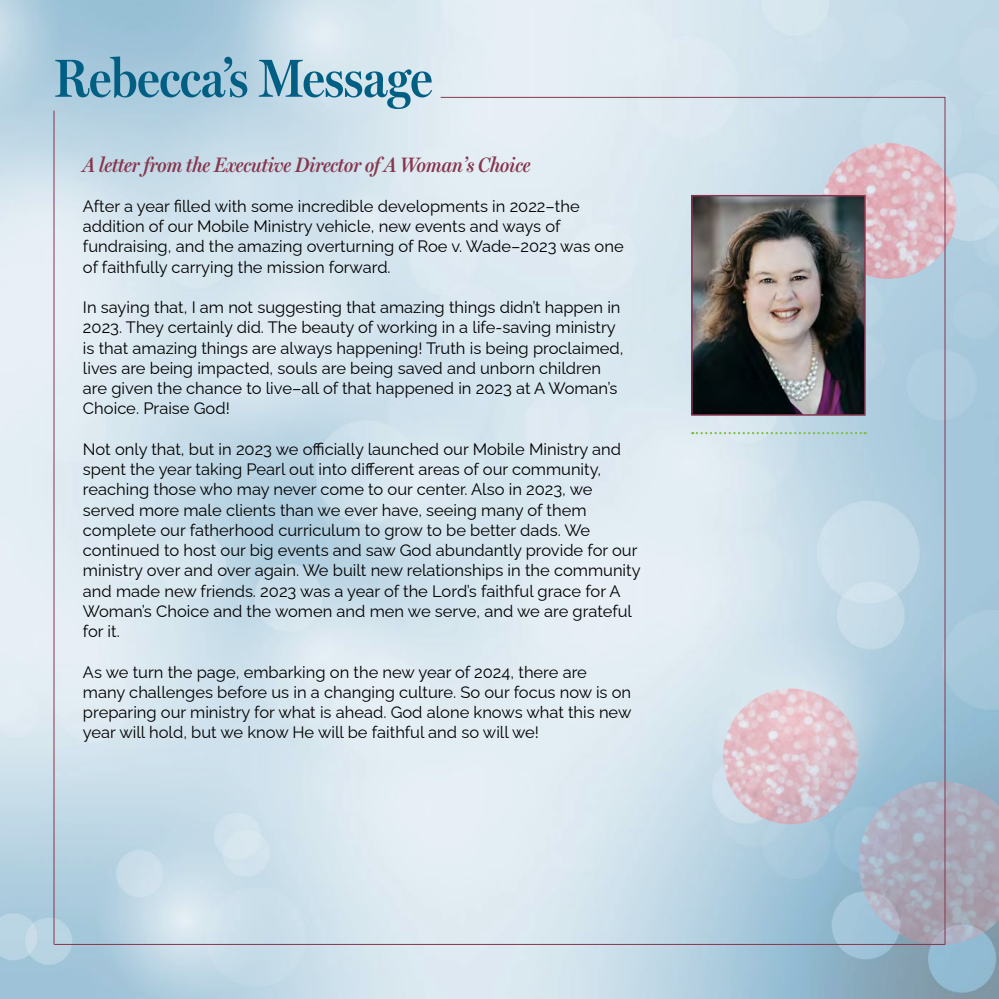
<style>
.page{position:relative;width:999px;height:999px;background:#fff}
.page>*{position:absolute;margin:0;border:0;box-sizing:border-box;transform-origin:0 0}
.t1{font:600 54px "Miller Headline";color:#015f84}
.t2{font:italic 600 21px "Miller Headline";color:#86364d}
.t3{font:16.5px/20.2px "Raleway";color:#000}
</style>
<div class="page">
<img style="left:847px;top:781px;width:152px;height:175px">
<img style="left:812px;top:143px;width:154px;height:145px">
<img style="left:714px;top:688px;width:154px;height:146px">
<img style="left:694px;top:198px;width:169px;height:215px">
<div style="left:691px;top:195px;width:175px;height:221px;border:2px solid #86364d"></div>
<hr style="left:441px;top:97px;width:504px;height:1px;background:#86364d">
<hr style="left:54px;top:111px;width:1px;height:833px;background:#86364d">
<svg style="left:692px;top:432px;width:174px;height:2px"></svg>
<hr style="left:945px;top:97px;width:1px;height:847px;background:#86364d">
<hr style="left:54px;top:944px;width:891px;height:1px;background:#86364d">
<h1 class="t1" style="left:54px;top:46px;width:380px">Rebecca’s Message</h1>
<p class="t2" style="left:83px;top:152px;width:449px">A letter from the Executive Director of A Woman’s Choice</p>
<p class="t3" style="left:83px;top:194px;width:542px">After a year filled with some incredible developments in 2022–the addition of our Mobile Ministry vehicle, new events and ways of fundraising, and the amazing overturning of Roe v. Wade–2023 was one of faithfully carrying the mission forward.</p>
<p class="t3" style="left:83px;top:295px;width:542px">In saying that, I am not suggesting that amazing things didn’t happen in 2023. They certainly did. The beauty of working in a life-saving ministry is that amazing things are always happening! Truth is being proclaimed, lives are being impacted, souls are being saved and unborn children are given the chance to live–all of that happened in 2023 at A Woman’s Choice. Praise God!</p>
<p class="t3" style="left:83px;top:437px;width:559px">Not only that, but in 2023 we officially launched our Mobile Ministry and spent the year taking Pearl out into different areas of our community, reaching those who may never come to our center. Also in 2023, we served more male clients than we ever have, seeing many of them complete our fatherhood curriculum to grow to be better dads. We continued to host our big events and saw God abundantly provide for our ministry over and over again. We built new relationships in the community and made new friends. 2023 was a year of the Lord’s faithful grace for A Woman’s Choice and the women and men we serve, and we are grateful for it.</p>
<p class="t3" style="left:83px;top:660px;width:550px">As we turn the page, embarking on the new year of 2024, there are many challenges before us in a changing culture. So our focus now is on preparing our ministry for what is ahead. God alone knows what this new year will hold, but we know He will be faithful and so will we!</p>
</div>
